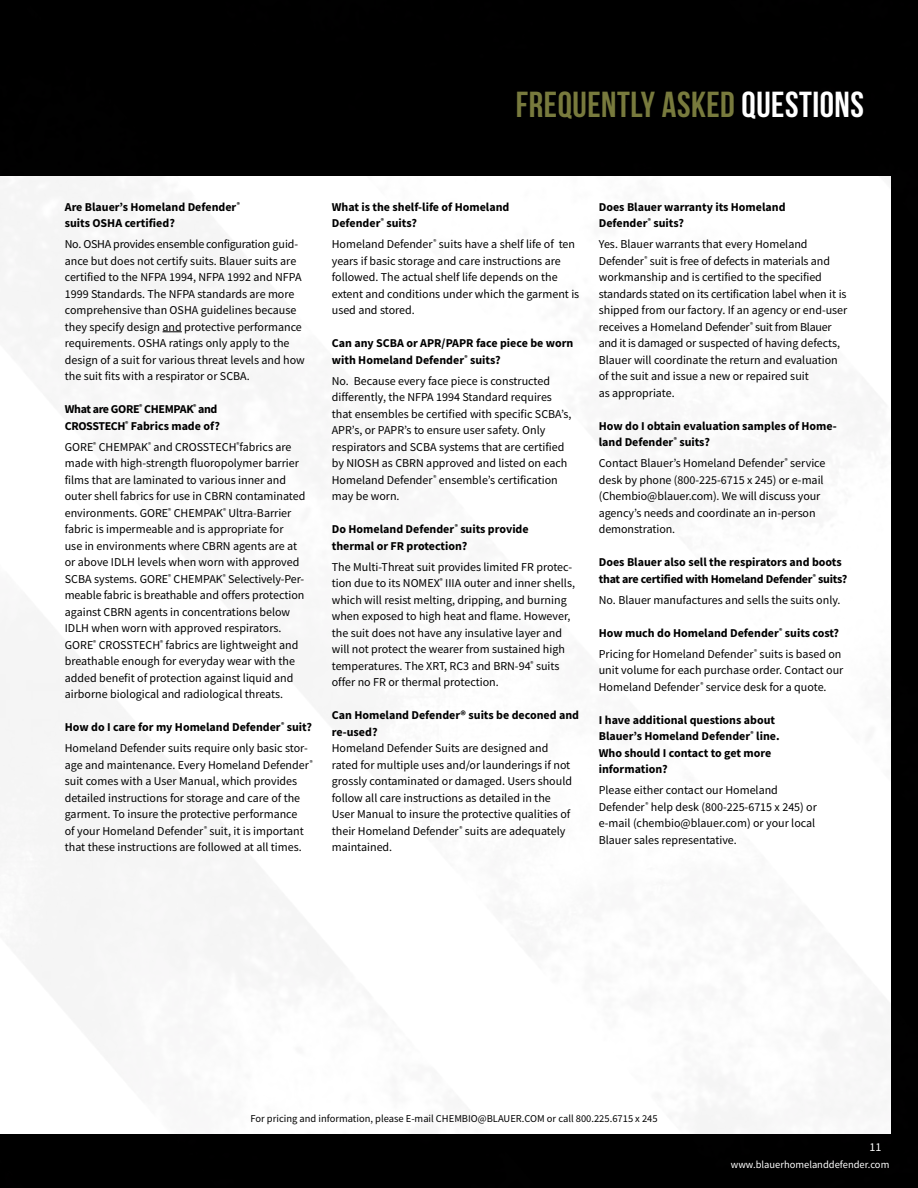
<style>
.page{position:relative;width:918px;height:1188px;background:#fff}
.page>*{position:absolute;margin:0;border:0;box-sizing:border-box;transform-origin:0 0}
.t1{font:700 36px "Bebas Neue";letter-spacing:.015em;color:#787a3d}
.t2{font:12px/16.5px "Source Sans Pro";color:#000}
.t3{font:700 12px/16.5px "Source Sans Pro";color:#000}
.t4{font:700 12px/16.5px "Source Sans Pro";letter-spacing:-.02em;color:#000}
.t5{font:700 12px/16.5px "Source Sans Pro";letter-spacing:-.03em;color:#000}
.t6{font:12px "Source Sans Pro";color:#fff}
.t7{font:10.5px "Source Sans Pro";color:#000}
.t8{font:10.5px "Source Sans Pro";color:#fff}
.s1{color:#fff}
.s2{font-weight:700}
</style>
<div class="page">
<img style="left:0;top:0;width:918px;height:1188px">
<svg style="left:163px;top:331px;width:19px;height:1px"></svg>
<h1 class="t1" style="left:516px;top:85px;width:350px">FREQUENTLY ASKED <span class="s1">QUESTIONS</span></h1>
<p class="t3" style="left:65px;top:198px;width:177px">Are Blauer’s Homeland Defender<sup>® </sup>suits OSHA certified?</p>
<p class="t2" style="left:65px;top:236px;width:241px">No. OSHA provides ensemble configuration guid&shy;ance but does not certify suits. Blauer suits are certified to the NFPA 1994, NFPA 1992 and NFPA 1999 Standards. The NFPA standards are more comprehensive than OSHA guidelines because they specify design and protective performance requirements. OSHA ratings only apply to the design of a suit for various threat levels and how the suit fits with a respirator or SCBA.</p>
<p class="t5" style="left:65px;top:401px;width:157px">What are GORE<sup>®</sup> CHEMPAK<sup>®</sup> and<br>CROSSTECH<sup>®</sup> Fabrics made of?</p>
<p class="t2" style="left:65px;top:438px;width:242px">GORE<sup>®</sup> CHEMPAK<sup>®</sup> and CROSSTECH<sup>®</sup>fabrics are made with high-strength fluoropolymer barrier films that are laminated to various inner and outer shell fabrics for use in CBRN contaminated environments. GORE<sup>®</sup> CHEMPAK<sup>®</sup> Ultra-Barrier fabric is impermeable and is appropriate for<br>use in environments where CBRN agents are at or above IDLH levels when worn with approved SCBA systems. GORE<sup>®</sup> CHEMPAK<sup>®</sup> Selectively-Per&shy;meable fabric is breathable and offers protection against CBRN agents in concentrations below IDLH when worn with approved respirators.<br>GORE<sup>®</sup> CROSSTECH<sup>®</sup> fabrics are lightweight and breathable enough for everyday wear with the added benefit of protection against liquid and airborne biological and radiological threats.</p>
<p class="t2" style="left:65px;top:717px;width:249px;line-height:21px"><span class="s2">How do I care for my Homeland Defender</span><sup>®</sup> <span class="s2">suit?<br></span>Homeland Defender suits require only basic stor-</p>
<p class="t2" style="left:65px;top:756px;width:249px">age and maintenance. Every Homeland Defender<sup>® </sup>suit comes with a User Manual, which provides detailed instructions for storage and care of the garment. To insure the protective performance<br>of your Homeland Defender<sup>®</sup> suit, it is important that these instructions are followed at all times.</p>
<p class="t3" style="left:332px;top:198px;width:179px">What is the shelf-life of Homeland<br>Defender<sup>®</sup> suits?</p>
<p class="t2" style="left:332px;top:236px;width:249px">Homeland Defender<sup>®</sup> suits have a shelf life of ten years if basic storage and care instructions are followed. The actual shelf life depends on the extent and conditions under which the garment is used and stored.</p>
<p class="t3" style="left:332px;top:335px;width:243px">Can any SCBA or APR/PAPR face piece be worn with Homeland Defender<sup>®</sup> suits?</p>
<p class="t2" style="left:332px;top:372px;width:241px">No. Because every face piece is constructed differently, the NFPA 1994 Standard requires that ensembles be certified with specific SCBA’s, APR’s, or PAPR’s to ensure user safety. Only respirators and SCBA systems that are certified by NIOSH as CBRN approved and listed on each Homeland Defender<sup>®</sup> ensemble’s certification may be worn.</p>
<p class="t3" style="left:332px;top:521px;width:198px">Do Homeland Defender<sup>®</sup> suits provide thermal or FR protection?</p>
<p class="t2" style="left:332px;top:558px;width:245px">The Multi-Threat suit provides limited FR protec&shy;tion due to its NOMEX<sup>®</sup> IIIA outer and inner shells, which will resist melting, dripping, and burning when exposed to high heat and flame. However, the suit does not have any insulative layer and will not protect the wearer from sustained high temperatures. The XRT, RC3 and BRN-94<sup>®</sup> suits offer no FR or thermal protection.</p>
<p class="t3" style="left:332px;top:707px;width:249px">Can Homeland Defender® suits be deconed and re-used?</p>
<p class="t2" style="left:332px;top:740px;width:242px">Homeland Defender Suits are designed and rated for multiple uses and/or launderings if not grossly contaminated or damaged. Users should follow all care instructions as detailed in the User Manual to insure the protective qualities of their Homeland Defender<sup>®</sup> suits are adequately maintained.</p>
<p class="t3" style="left:599px;top:198px;width:188px">Does Blauer warranty its Homeland<br>Defender<sup>®</sup> suits?</p>
<p class="t2" style="left:599px;top:236px;width:250px">Yes. Blauer warrants that every Homeland Defender<sup>®</sup> suit is free of defects in materials and workmanship and is certified to the specified standards stated on its certification label when it is shipped from our factory. If an agency or end-user receives a Homeland Defender<sup>®</sup> suit from Blauer and it is damaged or suspected of having defects, Blauer will coordinate the return and evaluation of the suit and issue a new or repaired suit<br>as appropriate.</p>
<p class="t3" style="left:599px;top:417px;width:240px">How do I obtain evaluation samples of Home&shy;land Defender<sup>®</sup> suits?</p>
<p class="t2" style="left:599px;top:455px;width:228px">Contact Blauer’s Homeland Defender<sup>®</sup> service desk by phone (800-225-6715 x 245) or e-mail (Chembio@blauer.com). We will discuss your agency’s needs and coordinate an in-person demonstration.</p>
<p class="t4" style="left:599px;top:554px;width:250px">Does Blauer also sell the respirators and boots that are certified with Homeland Defender<sup>®</sup> suits?</p>
<p class="t2" style="left:599px;top:591px;width:243px">No. Blauer manufactures and sells the suits only.</p>
<p class="t2" style="left:599px;top:622px;width:244px;line-height:21px"><span class="s2">How much do Homeland Defender</span><sup>®</sup> <span class="s2">suits cost?<br></span>Pricing for Homeland Defender<sup>®</sup> suits is based on</p>
<p class="t2" style="left:599px;top:662px;width:246px">unit volume for each purchase order. Contact our<br>Homeland Defender<sup>®</sup> service desk for a quote.</p>
<p class="t3" style="left:599px;top:711px;width:182px">I have additional questions about<br>Blauer’s Homeland Defender<sup>®</sup> line.<br>Who should I contact to get more information?</p>
<p class="t2" style="left:599px;top:782px;width:220px">Please either contact our Homeland Defender<sup>®</sup> help desk (800-225-6715 x 245) or e-mail (chembio@blauer.com) or your local Blauer sales representative.</p>
<p class="t7" style="left:251px;top:1111px;width:409px">For pricing and information, please E-mail CHEMBIO@BLAUER.COM or call 800.225.6715 x 245</p>
<p class="t6" style="left:870px;top:1139px;width:13px">11</p>
<p class="t8" style="left:731px;top:1158px;width:160px">www.blauerhomelanddefender.com</p>
</div>
